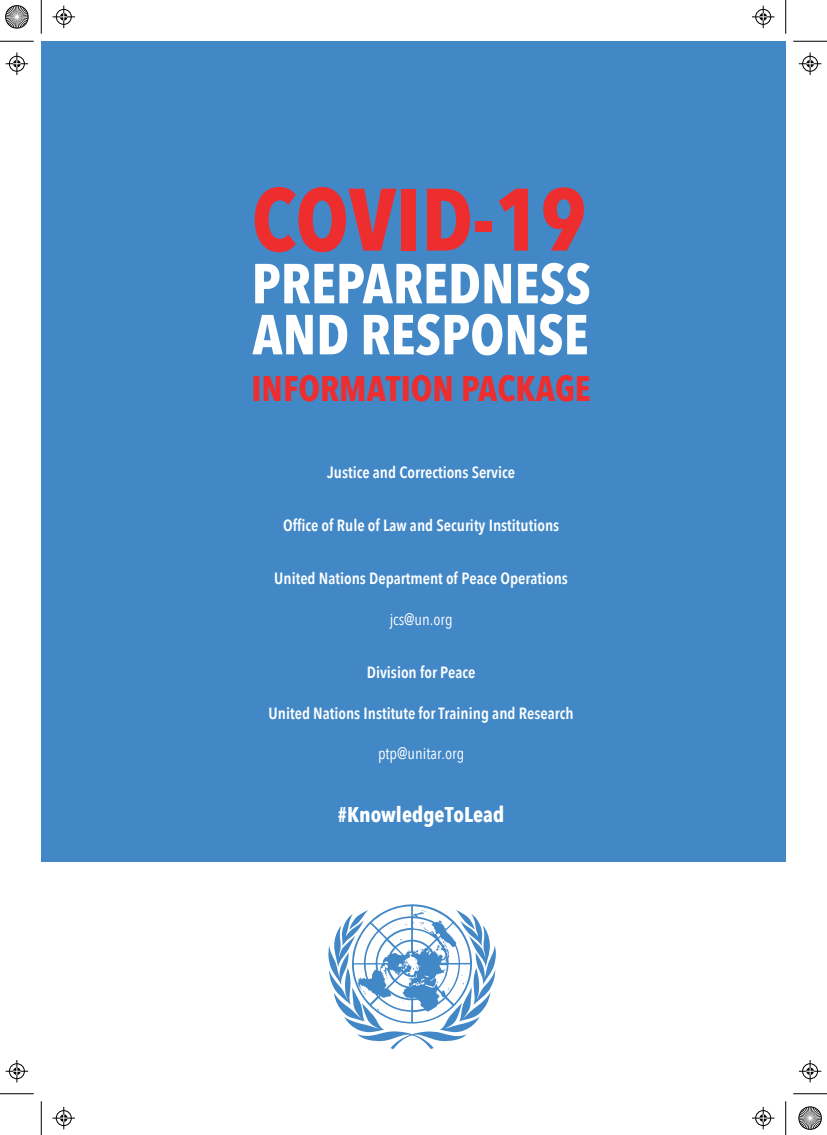
<style>
.page{position:relative;width:827px;height:1135px;background:#fff}
.page>*{position:absolute;margin:0;border:0;box-sizing:border-box;transform-origin:0 0}
.t1{font:700 87.5px "Avenir Next Condensed";color:#ee2d2f}
.t2{font:700 55.75px/51px "Avenir Next Condensed";color:#fff}
.t3{font:700 35.5px "Avenir Next Condensed";color:#ee2d2f}
.t4{font:700 21.38px "Avenir Next Condensed";color:#fff}
.t5{font:600 16.25px "Avenir Next Condensed";color:#fff}
.t6{font:16.25px "Avenir Next Condensed";color:#fff}
</style>
<div class="page">
<div style="left:41px;top:41px;width:744px;height:821px;background:#4288c7"></div>
<svg style="left:328px;top:904px;width:168px;height:145px"></svg>
<hr style="left:0;top:41px;width:34px;height:1px;background:#000">
<hr style="left:793px;top:41px;width:34px;height:1px;background:#000">
<hr style="left:0;top:1093px;width:34px;height:1px;background:#000">
<hr style="left:793px;top:1093px;width:34px;height:1px;background:#000">
<hr style="left:41px;top:0;width:1px;height:34px;background:#000">
<hr style="left:41px;top:1101px;width:1px;height:34px;background:#000">
<hr style="left:785px;top:0;width:1px;height:34px;background:#000">
<hr style="left:785px;top:1101px;width:1px;height:34px;background:#000">
<svg style="left:52px;top:6px;width:23px;height:22px"></svg>
<svg style="left:752px;top:6px;width:22px;height:22px"></svg>
<svg style="left:52px;top:1107px;width:23px;height:22px"></svg>
<svg style="left:752px;top:1107px;width:22px;height:22px"></svg>
<svg style="left:6px;top:53px;width:22px;height:22px"></svg>
<svg style="left:6px;top:1060px;width:22px;height:22px"></svg>
<svg style="left:798px;top:53px;width:23px;height:22px"></svg>
<svg style="left:798px;top:1060px;width:23px;height:22px"></svg>
<svg style="left:5px;top:5px;width:24px;height:24px"></svg>
<svg style="left:798px;top:1106px;width:24px;height:24px"></svg>
<h1 class="t1" style="left:252px;top:166px;width:336px">COVID-19</h1>
<h2 class="t2" style="left:252px;top:258px;width:341px">PREPAREDNESS<br>AND RESPONSE</h2>
<h3 class="t3" style="left:251px;top:367px;width:341px">INFORMATION PACKAGE</h3>
<p class="t5" style="left:327px;top:458px;width:190px">Justice and Corrections Service</p>
<p class="t5" style="left:283px;top:511px;width:278px">Office of Rule of Law and Security Institutions</p>
<p class="t5" style="left:274px;top:564px;width:295px">United Nations Department of Peace Operations</p>
<p class="t6" style="left:389px;top:605px;width:64px">jcs@un.org</p>
<p class="t5" style="left:367px;top:658px;width:110px">Division for Peace</p>
<p class="t5" style="left:269px;top:699px;width:306px">United Nations Institute for Training and Research</p>
<p class="t6" style="left:378px;top:740px;width:88px">ptp@unitar.org</p>
<h3 class="t4" style="left:338px;top:801px;width:168px">#KnowledgeToLead</h3>
</div>
